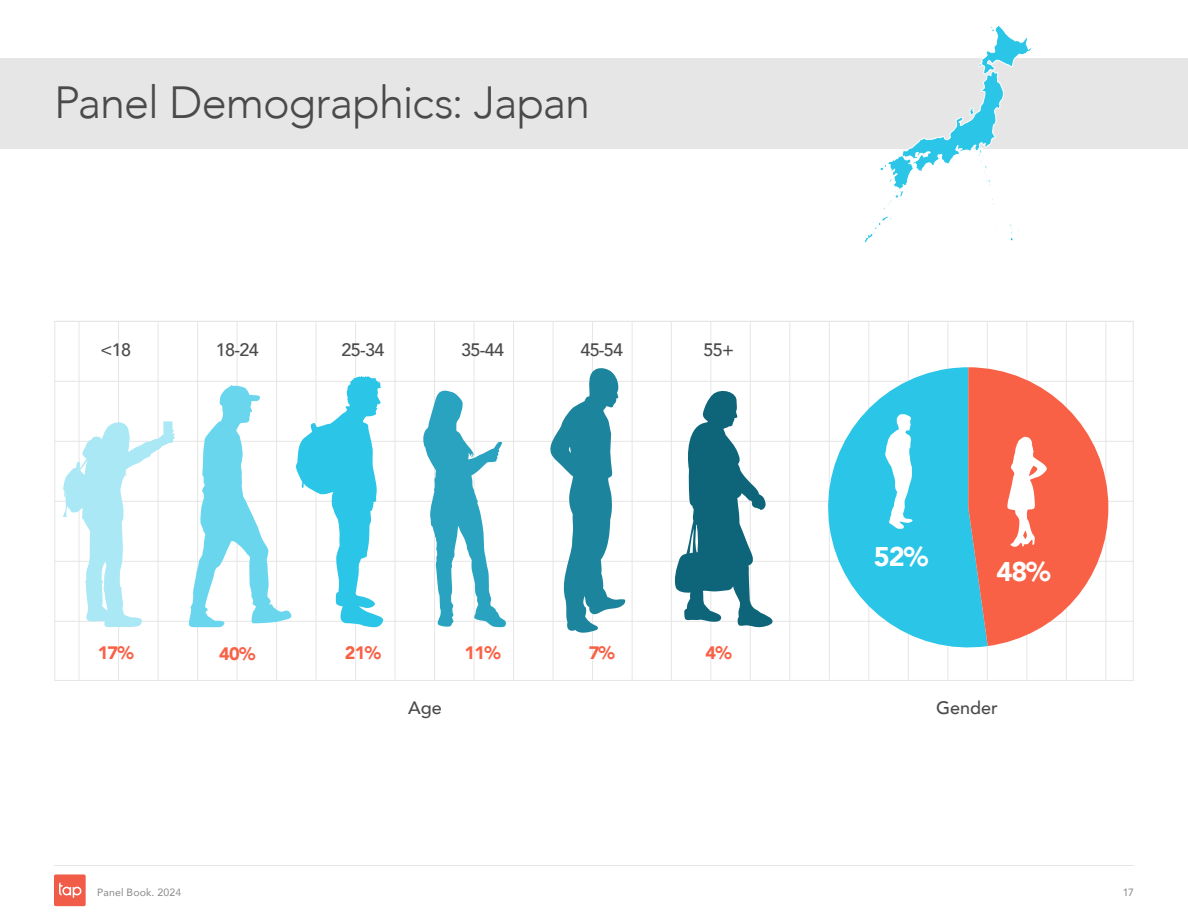
<style>
.page{position:relative;width:1188px;height:918px;background:#fff}
.page>*{position:absolute;margin:0;border:0;box-sizing:border-box;transform-origin:0 0}
.t1{font:300 45px "Avenir";letter-spacing:-.025em;color:#4a4a4a}
.t2{font:900 27px "Avenir";color:#fff}
.t3{font:500 18px "Avenir";letter-spacing:-.04em;color:#4a4a4a}
.t4{font:900 18px "Avenir";letter-spacing:-.04em;color:#f86145}
.t5{font:10.5px "Avenir";letter-spacing:.015em;color:#888}
.s1{font-style:inherit}
</style>
<div class="page">
<div style="left:54px;top:874px;width:32px;height:32px;background:#f15c49;border-radius:2px"></div>
<svg style="left:59px;top:882px;width:23px;height:16px"></svg>
<hr style="left:54px;top:865px;width:1080px;height:1px;background:#e6e6e6">
<hr style="left:55px;top:621px;width:577px;height:1px;background:#e6e6e6">
<hr style="left:55px;top:561px;width:577px;height:1px;background:#e6e6e6">
<hr style="left:55px;top:501px;width:577px;height:1px;background:#e6e6e6">
<hr style="left:55px;top:441px;width:577px;height:1px;background:#e6e6e6">
<hr style="left:55px;top:381px;width:577px;height:1px;background:#e6e6e6">
<hr style="left:79px;top:321px;width:1px;height:359px;background:#e6e6e6">
<hr style="left:118px;top:321px;width:1px;height:359px;background:#e6e6e6">
<hr style="left:158px;top:321px;width:1px;height:359px;background:#e6e6e6">
<hr style="left:197px;top:321px;width:1px;height:359px;background:#e6e6e6">
<hr style="left:237px;top:321px;width:1px;height:359px;background:#e6e6e6">
<hr style="left:276px;top:321px;width:1px;height:359px;background:#e6e6e6">
<hr style="left:316px;top:321px;width:1px;height:359px;background:#e6e6e6">
<hr style="left:355px;top:321px;width:1px;height:359px;background:#e6e6e6">
<hr style="left:395px;top:321px;width:1px;height:359px;background:#e6e6e6">
<hr style="left:434px;top:321px;width:1px;height:359px;background:#e6e6e6">
<hr style="left:474px;top:321px;width:1px;height:359px;background:#e6e6e6">
<hr style="left:513px;top:321px;width:1px;height:359px;background:#e6e6e6">
<hr style="left:553px;top:321px;width:1px;height:359px;background:#e6e6e6">
<hr style="left:592px;top:321px;width:1px;height:359px;background:#e6e6e6">
<hr style="left:632px;top:321px;width:1px;height:359px;background:#e6e6e6">
<hr style="left:632px;top:621px;width:501px;height:1px;background:#e6e6e6">
<hr style="left:632px;top:561px;width:501px;height:1px;background:#e6e6e6">
<hr style="left:632px;top:501px;width:501px;height:1px;background:#e6e6e6">
<hr style="left:632px;top:441px;width:501px;height:1px;background:#e6e6e6">
<hr style="left:632px;top:381px;width:501px;height:1px;background:#e6e6e6">
<hr style="left:710px;top:321px;width:1px;height:359px;background:#e6e6e6">
<hr style="left:750px;top:321px;width:1px;height:359px;background:#e6e6e6">
<hr style="left:789px;top:321px;width:1px;height:359px;background:#e6e6e6">
<hr style="left:829px;top:321px;width:1px;height:359px;background:#e6e6e6">
<hr style="left:868px;top:321px;width:1px;height:359px;background:#e6e6e6">
<hr style="left:908px;top:321px;width:1px;height:359px;background:#e6e6e6">
<hr style="left:947px;top:321px;width:1px;height:359px;background:#e6e6e6">
<hr style="left:987px;top:321px;width:1px;height:359px;background:#e6e6e6">
<hr style="left:1026px;top:321px;width:1px;height:359px;background:#e6e6e6">
<hr style="left:1066px;top:321px;width:1px;height:359px;background:#e6e6e6">
<hr style="left:1105px;top:321px;width:1px;height:359px;background:#e6e6e6">
<hr style="left:671px;top:321px;width:1px;height:359px;background:#e6e6e6">
<hr style="left:55px;top:681px;width:577px;height:1px;background:#e6e6e6">
<hr style="left:632px;top:681px;width:501px;height:1px;background:#e6e6e6">
<div style="left:0;top:59px;width:1188px;height:90px;background:#e6e6e6"></div>
<svg style="left:63px;top:421px;width:112px;height:207px"></svg>
<svg style="left:188px;top:376px;width:196px;height:251px"></svg>
<svg style="left:423px;top:390px;width:83px;height:238px"></svg>
<svg style="left:550px;top:367px;width:76px;height:268px"></svg>
<svg style="left:675px;top:391px;width:98px;height:236px"></svg>
<svg style="left:864px;top:216px;width:27px;height:27px"></svg>
<svg style="left:880px;top:26px;width:152px;height:183px"></svg>
<svg style="left:1009px;top:224px;width:10px;height:17px"></svg>
<svg style="left:828px;top:367px;width:160px;height:281px;fill:#2ac5e7"></svg>
<svg style="left:885px;top:414px;width:28px;height:115px"></svg>
<svg style="left:968px;top:367px;width:140px;height:279px"></svg>
<p class="t1" style="left:54px;top:76px;width:538px">Panel Demographics: Japan</p>
<p class="t3" style="left:101px;top:334px;width:32px">&lt;18</p>
<p class="t3" style="left:216px;top:334px;width:44px">18-24</p>
<p class="t3" style="left:342px;top:334px;width:44px">25-34</p>
<p class="t3" style="left:461px;top:334px;width:44px">35-44</p>
<p class="t3" style="left:580px;top:334px;width:44px">45-54</p>
<p class="t3" style="left:703px;top:334px;width:32px">55+</p>
<p class="t4" style="left:98px;top:638px;width:38px">17%</p>
<p class="t4" style="left:219px;top:638px;width:38px">40%</p>
<p class="t4" style="left:345px;top:638px;width:38px">21%</p>
<p class="t4" style="left:465px;top:638px;width:38px">11%</p>
<p class="t4" style="left:589px;top:638px;width:28px">7%</p>
<p class="t4" style="left:706px;top:638px;width:28px">4%</p>
<p class="t2" style="left:874px;top:533px;width:56px">52%</p>
<p class="t2" style="left:996px;top:549px;width:56px">48%</p>
<p class="t3" style="left:408px;top:692px;width:35px">Age</p>
<p class="t3" style="left:936px;top:692px;width:63px">Gender</p>
<p class="t5" style="left:97px;top:884px;width:86px">Panel Book. 202<span class="s1">4</span></p>
<p class="t5" style="left:1123px;top:884px;width:13px">17</p>
</div>
